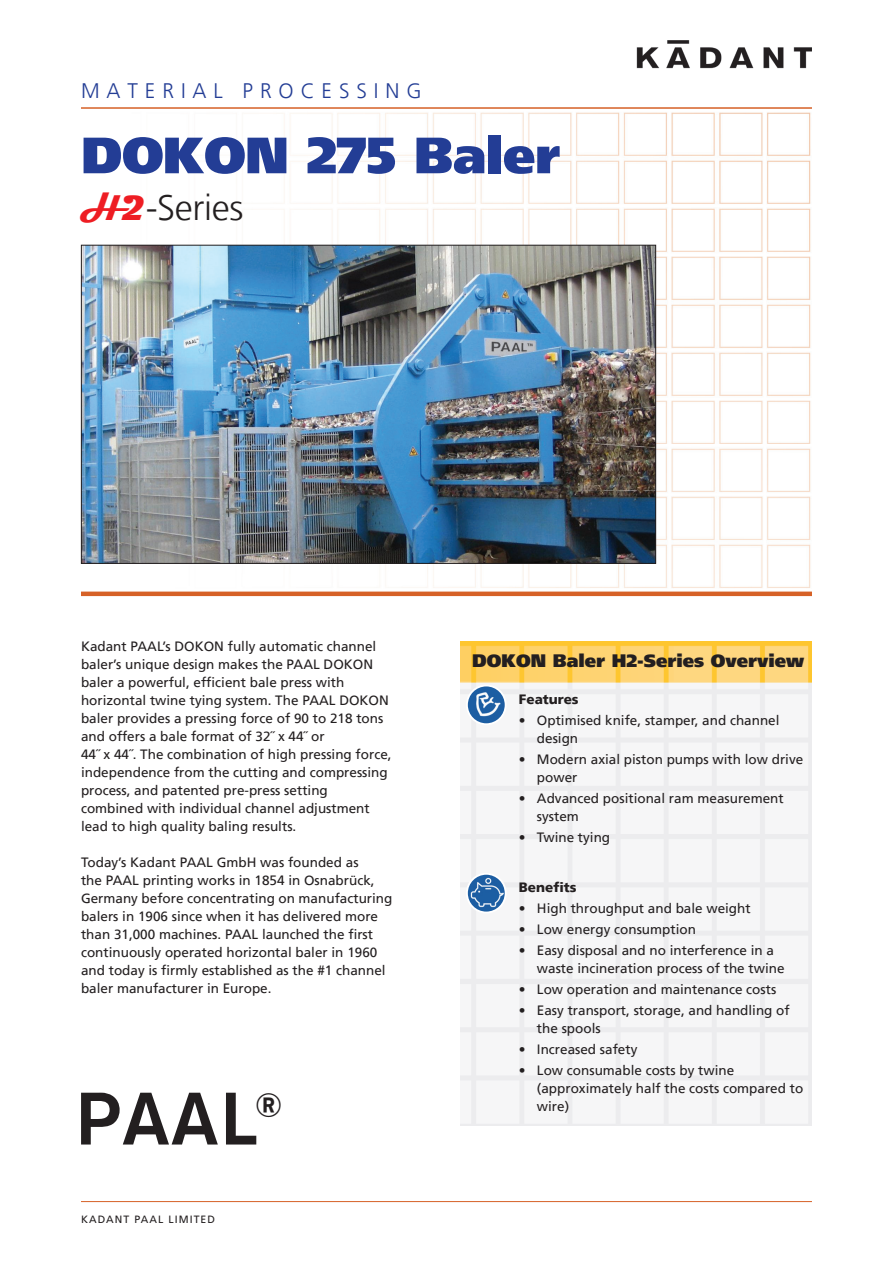
<style>
.page{position:relative;width:893px;height:1263px;background:#fff}
.page>*{position:absolute;margin:0;border:0;box-sizing:border-box;transform-origin:0 0}
.t1{font:500 73.35px "Akzidenz Grotesk BQ";color:#231f20}
.KADANT_BROCHURE_TITL{font:900 51px "Frutiger LT";letter-spacing:-.01em;color:#233d95}
.KADANT_BROCHURE_HEAD{font:300 36px "Frutiger LT";letter-spacing:-.01em;color:#231f20}
.KADANT_BROCHURE_UNIT{font:300 21px "Frutiger LT";letter-spacing:.33em;color:#233d95}
.KADANT_BROCHURE_SIDE{font:900 18px "Frutiger LT";color:#231f20}
.KADANT_BROCHURE_BODY{font:13.5px/18px "Frutiger LT";color:#231f20}
.KADANT_BROCHURE_BULL{font:13.5px/18px "Frutiger LT";color:#231f20}
.KADANT_BROCHURE_BULL-2{font:900 13.5px "Frutiger LT";color:#231f20}
.KADANT_BROCHURE_BOIL{font:10.5px "Frutiger LT";letter-spacing:.1em;color:#231f20}
.s1{font-family:"Magneto";font-weight:700;color:#ee1d23}
</style>
<div class="page">
<img style="left:81px;top:112px;width:731px;height:480px">
<img style="left:636px;top:40px;width:176px;height:28px">
<hr style="left:81px;top:107px;width:731px;height:2px;background:#d66127">
<img style="left:83px;top:247px;width:571px;height:315px">
<hr style="left:81px;top:592px;width:731px;height:4px;background:#d66127">
<hr style="left:81px;top:1201px;width:731px;height:1px;background:#d66127">
<img style="left:460px;top:641px;width:352px;height:484px">
<img style="left:467px;top:685px;width:39px;height:39px;border-radius:19px">
<div style="left:466px;top:685px;width:41px;height:40px;border:2px solid #fff;border-radius:50%"></div>
<img style="left:467px;top:874px;width:39px;height:38px;border-radius:19px">
<div style="left:466px;top:873px;width:41px;height:40px;border:2px solid #fff;border-radius:50%"></div>
<p class="KADANT_BROCHURE_UNIT" style="left:81px;top:78px;width:342px">MATERIAL PROCESSING</p>
<p class="KADANT_BROCHURE_TITL" style="left:81px;top:124px;width:481px">DOKON 275 Baler</p>
<p class="KADANT_BROCHURE_HEAD" style="left:81px;top:187px;width:164px"><span class="s1">H2</span>-Series</p>
<p class="KADANT_BROCHURE_BODY" style="left:81px;top:638px;width:312px">Kadant PAAL’s DOKON fully automatic channel baler’s unique design makes the PAAL DOKON baler a powerful, efficient bale press with horizontal twine tying system. The PAAL DOKON baler provides a pressing force of 90 to 218 tons and offers a bale format of 32˝ x 44˝ or<br>44˝ x 44˝. The combination of high pressing force, independence from the cutting and compressing process, and patented pre-press setting combined with individual channel adjustment lead to high quality baling results.</p>
<p class="KADANT_BROCHURE_BODY" style="left:81px;top:854px;width:313px">Today’s Kadant PAAL GmbH was founded as<br>the PAAL printing works in 1854 in Osnabrück, Germany before concentrating on manufacturing balers in 1906 since when it has delivered more than 31,000 machines. PAAL launched the first continuously operated horizontal baler in 1960 and today is firmly established as the #1 channel baler manufacturer in Europe.</p>
<p class="t1" style="left:75px;top:1074px;width:209px">PAAL<sup>®</sup></p>
<p class="KADANT_BROCHURE_BOIL" style="left:81px;top:1213px;width:136px">KADANT PAAL LIMITED</p>
<p class="KADANT_BROCHURE_SIDE" style="left:472px;top:649px;width:334px">DOKON Baler H2-Series Overview</p>
<p class="KADANT_BROCHURE_BULL-2" style="left:519px;top:691px;width:61px">Features</p>
<p class="KADANT_BROCHURE_BULL" style="left:537px;top:711px;width:244px;text-indent:-18px">• Optimised knife, stamper, and channel design</p>
<p class="KADANT_BROCHURE_BULL" style="left:537px;top:750px;width:268px;text-indent:-18px">• Modern axial piston pumps with low drive power</p>
<p class="KADANT_BROCHURE_BULL" style="left:537px;top:789px;width:248px;text-indent:-18px">• Advanced positional ram measurement system</p>
<p class="KADANT_BROCHURE_BULL" style="left:519px;top:828px;width:93px">• Twine tying</p>
<p class="KADANT_BROCHURE_BULL-2" style="left:519px;top:879px;width:59px">Benefits</p>
<p class="KADANT_BROCHURE_BULL" style="left:519px;top:899px;width:233px">• High throughput and bale weight</p>
<p class="KADANT_BROCHURE_BULL" style="left:519px;top:920px;width:178px">• Low energy consumption</p>
<p class="KADANT_BROCHURE_BULL" style="left:537px;top:941px;width:249px;text-indent:-18px">• Easy disposal and no interference in a waste incineration process of the twine</p>
<p class="KADANT_BROCHURE_BULL" style="left:519px;top:980px;width:259px">• Low operation and maintenance costs</p>
<p class="KADANT_BROCHURE_BULL" style="left:537px;top:1001px;width:254px;text-indent:-18px">• Easy transport, storage, and handling of the spools</p>
<p class="KADANT_BROCHURE_BULL" style="left:519px;top:1040px;width:120px">• Increased safety</p>
<p class="KADANT_BROCHURE_BULL" style="left:537px;top:1061px;width:268px;text-indent:-18px">• Low consumable costs by twine (approximately half the costs compared to wire)</p>
</div>
